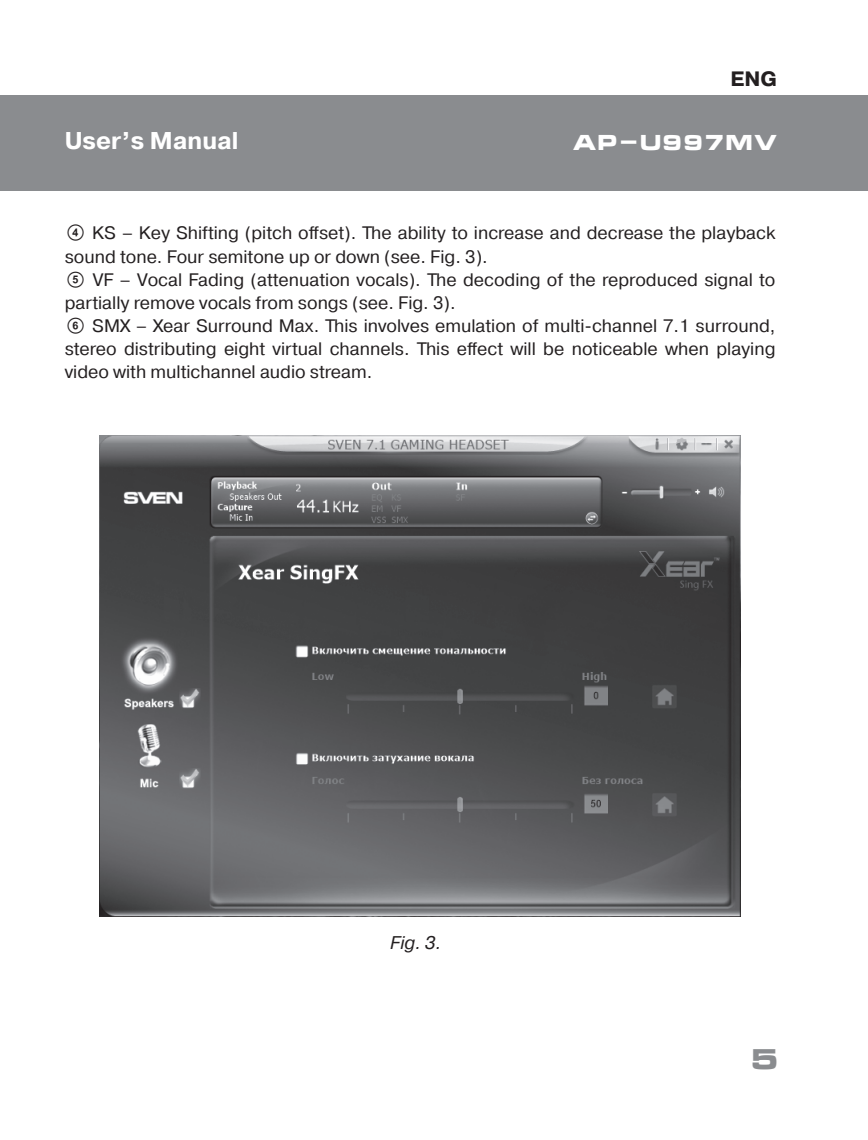
<style>
.page{position:relative;width:868px;height:1140px;background:#fff}
.page>*{position:absolute;margin:0;border:0;box-sizing:border-box;transform-origin:0 0}
.t1{font:700 27.6px "Micra";color:#8a8c8f}
.t2{font:700 24.3px "Pragmatica";color:#fff}
.t3{font:700 21px "Micra";color:#fff}
.t4{font:700 20.7px "Pragmatica";color:#231f20}
.t5{font:italic 18.3px "Pragmatica";color:#231f20}
.t6{font:18px/23.1px "Pragmatica";color:#231f20}
.s1{font-family:"SVEN"}
</style>
<div class="page">
<img style="left:99px;top:436px;width:640px;height:481px">
<div style="left:0;top:95px;width:867px;height:95px;background:#8a8c8f"></div>
<p class="t4" style="left:730px;top:65px;width:48px">ENG</p>
<h2 class="t2" style="left:65px;top:124px;width:175px">User’s Manual</h2>
<p class="t3" style="left:572px;top:132px;width:206px">AP-U997MV</p>
<p class="t6" style="left:65px;top:222px;width:712px"><span class="s1">d</span> KS – Key Shifting (pitch offset). The ability to increase and decrease the playback sound tone. Four semitone up or down (see. Fig. 3).<br><span class="s1">e</span> VF – Vocal Fading (attenuation vocals). The decoding of the reproduced signal to partially remove vocals from songs (see. Fig. 3).<br><span class="s1">f</span> SMX – Xear Surround Max. This involves emulation of multi-channel 7.1 surround, stereo distributing eight virtual channels. This effect will be noticeable when playing video with multichannel audio stream.</p>
<p class="t5" style="left:390px;top:931px;width:53px">Fig. 3.</p>
<h1 class="t1" style="left:750px;top:1044px;width:30px">5</h1>
</div>
